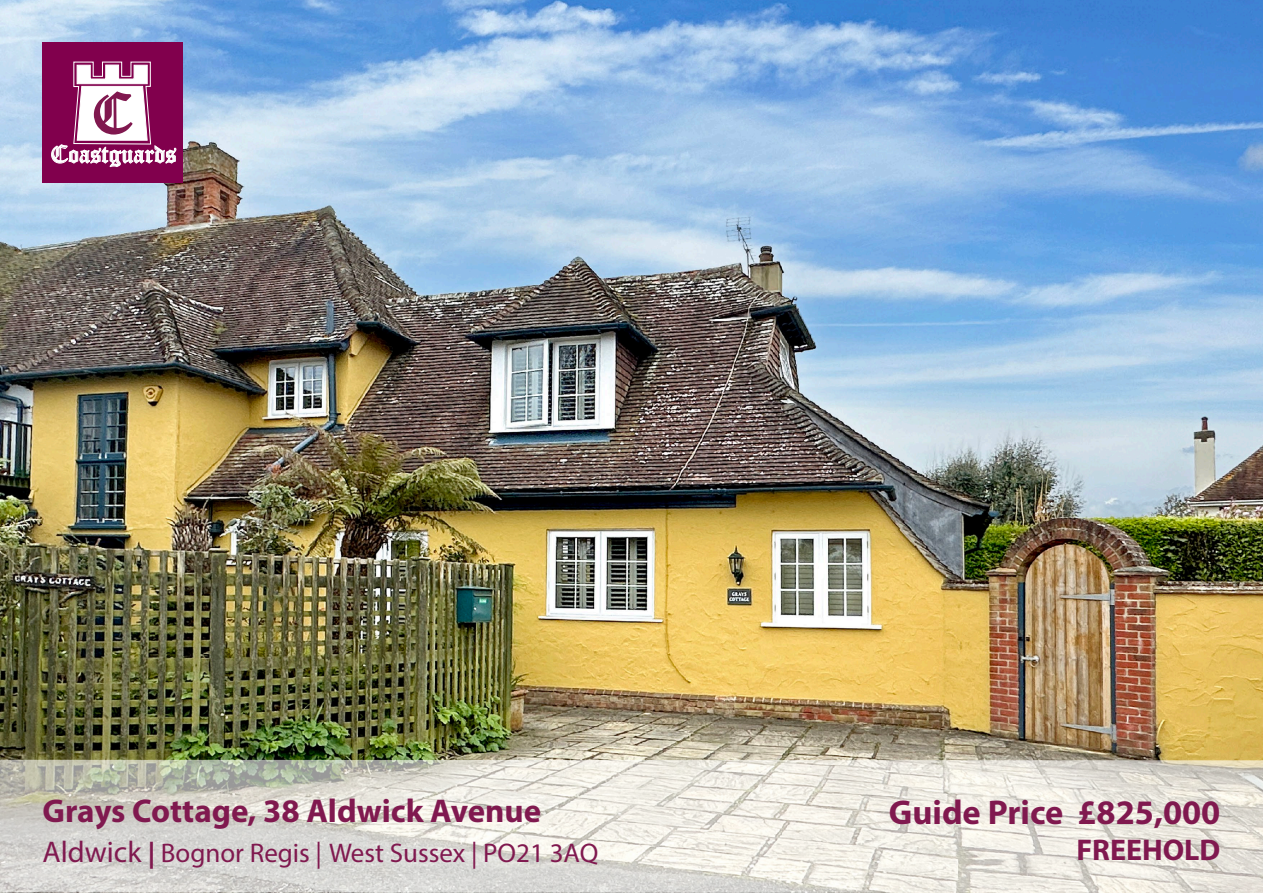
<style>
.page{position:relative;width:1263px;height:893px;background:#fff}
.page>*{position:absolute;margin:0;border:0;box-sizing:border-box;transform-origin:0 0}
.t1{font:57.3px "Old English Text";color:#80184f}
.t2{font:700 34.5px "Myriad Pro";color:#80194f}
.t3{font:700 33px "Myriad Pro";color:#80194f}
.t4{font:700 30px "Myriad Pro";color:#80194f}
.t5{font:27px "Myriad Pro";color:#80194f}
.t6{font:25.05px "Old English Text";color:#fff}
.s1{font-size:30px}
.s2{font-weight:700}
</style>
<div class="page">
<img style="left:0;top:0;width:1263px;height:760px">
<div style="left:43px;top:43px;width:140px;height:140px;background:#81004d"></div>
<svg style="left:51px;top:61px;width:126px;height:106px"></svg>
<svg style="left:0;top:760px;width:1263px;height:133px;background:#dfddd5"></svg>
<h1 class="t1" style="left:91px;top:76px;width:43px">C</h1>
<p class="t6" style="left:50px;top:138px;width:128px">Coastguards</p>
<p class="t3" style="left:43px;top:790px;width:500px">Grays Cottage, 38 Aldwick Avenue</p>
<p class="t5" style="left:43px;top:836px;width:557px"><span class="s1">Aldwick</span> <span class="s2">|</span> Bognor Regis | West Sussex | PO21 3AQ</p>
<p class="t2" style="left:889px;top:789px;width:333px">Guide Price £825,000</p>
<p class="t4" style="left:1076px;top:830px;width:146px">FREEHOLD</p>
</div>
